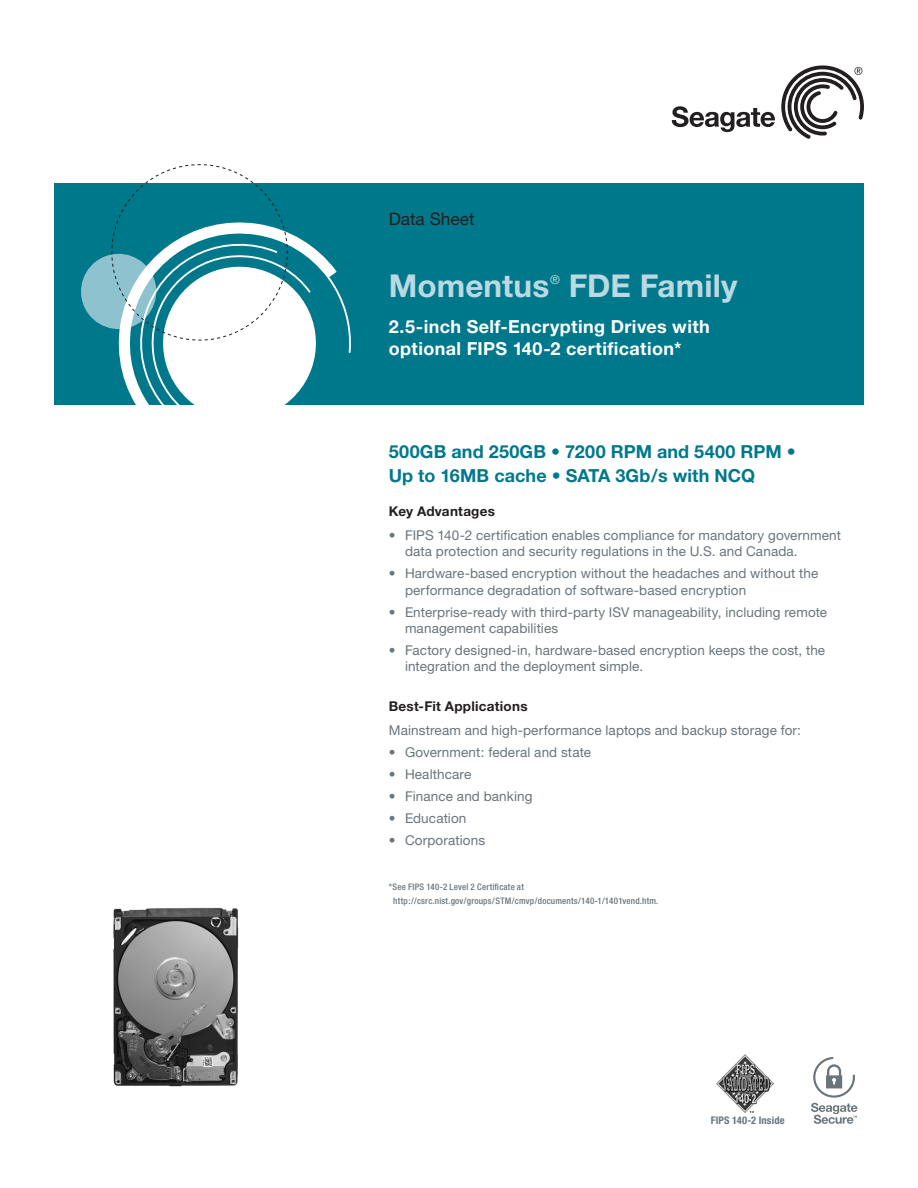
<style>
.page{position:relative;width:918px;height:1188px;background:#fff}
.page>*{position:absolute;margin:0;border:0;box-sizing:border-box;transform-origin:0 0}
.Title_20__314{font:700 31.5px "Helvetica Neue";letter-spacing:.005em;color:#bad9e2}
.Subtitle_-_front{font:700 18px/22.5px "Helvetica Neue";letter-spacing:.02em;color:#fff}
.Front_QuickSpecs{font:700 18px/24px "Helvetica Neue";letter-spacing:.005em;color:#00788b}
.Descriptor{font:17.25px "Helvetica Neue";color:#231f20}
.Bullet_Copy{font:13.5px/16.5px "Helvetica Neue";letter-spacing:.01em;color:#6a747b}
.Bullet_Heads{font:700 13.5px "Helvetica Neue";letter-spacing:.02em;color:#231f20}
.Title_20__314-2{font:12.3px "Helvetica Neue";color:#bad9e2}
.WP_CTA{font:700 condensed 10.5px "Helvetica Neue";letter-spacing:.015em;color:#6a747b}
.Body_Copy{font:500 condensed 9px "Helvetica Neue";letter-spacing:.025em;color:#6a747b}
</style>
<div class="page">
<img style="left:113px;top:907px;width:126px;height:180px">
<div style="left:54px;top:184px;width:810px;height:221px;background:#00788b"></div>
<svg style="left:326px;top:259px;width:25px;height:94px"></svg>
<svg style="left:76px;top:164px;width:250px;height:241px"></svg>
<svg style="left:672px;top:106px;width:103px;height:26px"></svg>
<svg style="left:781px;top:65px;width:83px;height:74px"></svg>
<svg style="left:811px;top:1057px;width:46px;height:67px"></svg>
<img style="left:717px;top:1055px;width:57px;height:57px">
<p class="Descriptor" style="left:389px;top:209px;width:87px">Data Sheet</p>
<p class="Title_20__314" style="left:389px;top:266px;width:162px">Momentus</p>
<p class="Title_20__314-2" style="left:550px;top:272px;width:11px">®</p>
<p class="Title_20__314" style="left:569px;top:266px;width:170px">FDE Family</p>
<p class="Subtitle_-_front" style="left:389px;top:315px;width:323px">2.5-inch Self-Encrypting Drives with optional FIPS 140-2 certification*</p>
<p class="Front_QuickSpecs" style="left:389px;top:439px;width:408px">500GB and 250GB • 7200 RPM and 5400 RPM •<br>Up to 16MB cache • SATA 3Gb/s with NCQ</p>
<p class="Bullet_Heads" style="left:389px;top:503px;width:108px">Key Advantages</p>
<p class="Bullet_Copy" style="left:405px;top:527px;width:437px;text-indent:-16px">• FIPS 140-2 certification enables compliance for mandatory government data protection and security regulations in the U.S. and Canada.</p>
<p class="Bullet_Copy" style="left:405px;top:565px;width:415px;text-indent:-16px">• Hardware-based encryption without the headaches and without the performance degradation of software-based encryption</p>
<p class="Bullet_Copy" style="left:405px;top:603px;width:424px;text-indent:-16px">• Enterprise-ready with third-party ISV manageability, including remote management capabilities</p>
<p class="Bullet_Copy" style="left:405px;top:642px;width:422px;text-indent:-16px">• Factory designed-in, hardware-based encryption keeps the cost, the integration and the deployment simple.</p>
<p class="Bullet_Heads" style="left:389px;top:698px;width:140px">Best-Fit Applications</p>
<p class="Bullet_Copy" style="left:389px;top:722px;width:414px">Mainstream and high-performance laptops and backup storage for:</p>
<p class="Bullet_Copy" style="left:389px;top:744px;width:204px">• Government: federal and state</p>
<p class="Bullet_Copy" style="left:389px;top:766px;width:84px">• Healthcare</p>
<p class="Bullet_Copy" style="left:389px;top:788px;width:145px">• Finance and banking</p>
<p class="Bullet_Copy" style="left:389px;top:809px;width:79px">• Education</p>
<p class="Bullet_Copy" style="left:389px;top:831px;width:98px">• Corporations</p>
<p class="Body_Copy" style="left:389px;top:882px;width:137px">*See FIPS 140-2 Level 2 Certificate at</p>
<p class="Body_Copy" style="left:393px;top:895px;width:267px">http://csrc.nist.gov/groups/STM/cmvp/documents/140-1/1401vend.htm.</p>
<p class="WP_CTA" style="left:711px;top:1114px;width:75px">FIPS 140-2 Inside</p>
</div>
